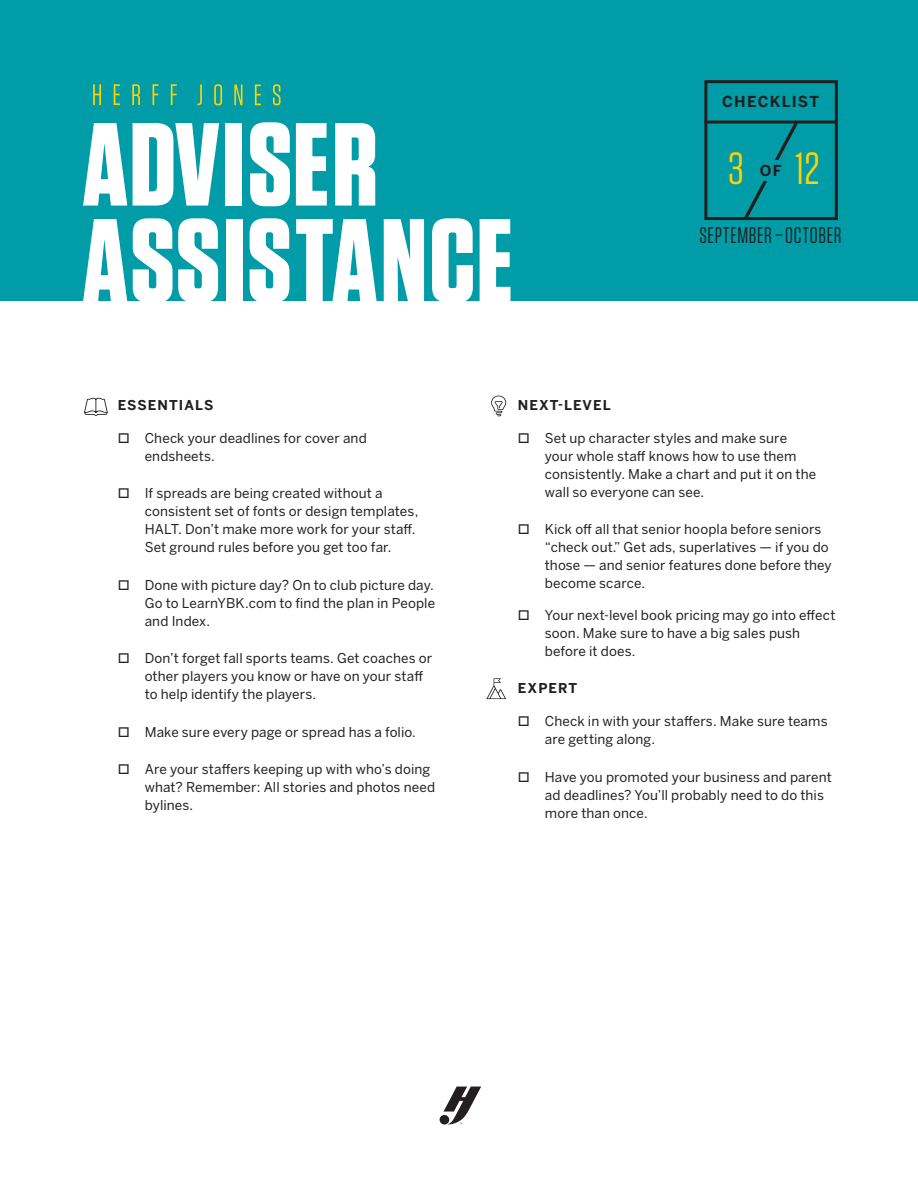
<style>
.page{position:relative;width:918px;height:1188px;background:#fff}
.page>*{position:absolute;margin:0;border:0;box-sizing:border-box;transform-origin:0 0}
.t1{font:700 117.9px/96px "Tungsten";letter-spacing:.02em;color:#fff}
.t2{font:45px "Tungsten";color:#ffd200}
.t3{font:22.5px "Tungsten";letter-spacing:.03em;color:#231f20}
.t4{font:700 15px "Benton Sans";letter-spacing:.08em;color:#231f20}
.t5{font:13.5px/18px "Benton Sans";letter-spacing:.01em;color:#231f20}
.t6{font:700 13.5px "Benton Sans";letter-spacing:.08em;color:#231f20}
</style>
<div class="page">
<div style="left:0;top:0;width:918px;height:300px;background:#009ca7"></div>
<svg style="left:93px;top:84px;width:188px;height:21px"></svg>
<div style="left:704px;top:80px;width:134px;height:140px;border:3px solid #231f20"></div>
<hr style="left:704px;top:121px;width:133px;height:3px;background:#231f20">
<svg style="left:740px;top:120px;width:63px;height:100px"></svg>
<div style="left:724px;top:160px;width:94px;height:21px;background:#009ca7"></div>
<svg style="left:439px;top:1087px;width:42px;height:38px"></svg>
<svg style="left:84px;top:398px;width:24px;height:18px"></svg>
<svg style="left:491px;top:396px;width:15px;height:20px"></svg>
<svg style="left:486px;top:678px;width:20px;height:21px"></svg>
<h1 class="t1" style="left:82px;top:120px;width:432px">ADVISER<br>ASSISTANCE</h1>
<p class="t4" style="left:722px;top:92px;width:99px">CHECKLIST</p>
<p class="t2" style="left:728px;top:145px;width:17px">3</p>
<p class="t4" style="left:760px;top:161px;width:23px">OF</p>
<h2 class="t2" style="left:796px;top:145px;width:26px">12</h2>
<p class="t3" style="left:699px;top:224px;width:144px">SEPTEMBER – OCTOBER</p>
<p class="t6" style="left:118px;top:396px;width:97px">ESSENTIALS</p>
<p class="t5" style="left:145px;top:429px;width:224px">Check your deadlines for cover and endsheets.</p>
<p class="t5" style="left:145px;top:485px;width:275px">If spreads are being created without a consistent set of fonts or design templates, HALT. Don’t make more work for your staff.<br>Set ground rules before you get too far.</p>
<p class="t5" style="left:145px;top:576px;width:292px;text-align:justify">Done with picture day? On to club picture day.<br>Go to LearnYBK.com to find the plan in People and Index.</p>
<p class="t5" style="left:145px;top:650px;width:289px">Don’t forget fall sports teams. Get coaches or other players you know or have on your staff to help identify the players.</p>
<p class="t5" style="left:145px;top:723px;width:273px">Make sure every page or spread has a folio.</p>
<p class="t5" style="left:145px;top:761px;width:292px">Are your staffers keeping up with who’s doing what? Remember: All stories and photos need bylines.</p>
<p class="t6" style="left:518px;top:396px;width:94px">NEXT-LEVEL</p>
<p class="t5" style="left:545px;top:429px;width:273px">Set up character styles and make sure your whole staff knows how to use them consistently. Make a chart and put it on the wall so everyone can see.</p>
<p class="t5" style="left:545px;top:521px;width:288px">Kick off all that senior hoopla before seniors “check out.” Get ads, superlatives — if you do those — and senior features done before they become scarce.</p>
<p class="t5" style="left:545px;top:606px;width:292px">Your next-level book pricing may go into effect soon. Make sure to have a big sales push before it does.</p>
<p class="t6" style="left:518px;top:680px;width:61px">EXPERT</p>
<p class="t5" style="left:545px;top:713px;width:284px">Check in with your staffers. Make sure teams are getting along.</p>
<p class="t5" style="left:545px;top:768px;width:289px">Have you promoted your business and parent ad deadlines? You’ll probably need to do this more than once.</p>
</div>
